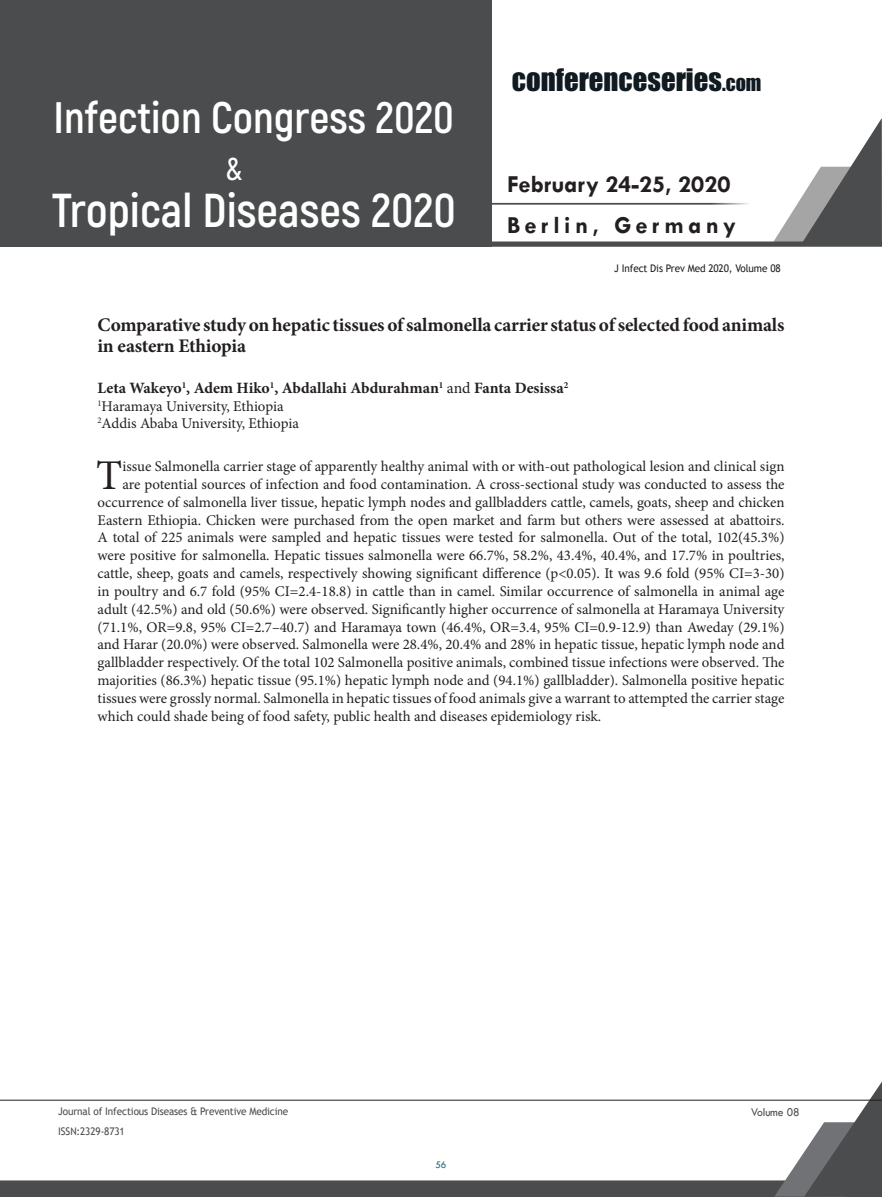
<style>
.page{position:relative;width:882px;height:1197px;background:#fff}
.page>*{position:absolute;margin:0;border:0;box-sizing:border-box;transform-origin:0 0}
.t1{font:700 47.6px "Akrobat";color:#fff}
.t2{font:700 44.1px "Akrobat";color:#fff}
.Abstract{font:42.35px "Minion Pro";color:#231f20}
.t3{font:600 31.5px "Akrobat";color:#fff}
.t4{font:28.7px "Impact";color:#101a21}
.t5{font:700 24.68px/41.1px "Tw Cen";letter-spacing:.02em;color:#231f20}
.t6{font:700 19.25px/21px "Minion Pro";letter-spacing:-.01em;color:#231f20}
.Name{font:700 15.75px "Minion Pro";color:#231f20}
.Abstract-2{font:14.88px "Minion Pro";color:#231f20}
.Affiliation{font:14.88px "Minion Pro";letter-spacing:-.005em;color:#231f20}
.t7{font:12.25px "Tw Cen";letter-spacing:-.01em;color:#4b4c4d;scale:.95 1}
.t8{font:10.5px "Trebuchet MS";letter-spacing:-.01em;color:#4b4c4d;scale:.95 1}
.t9{font:10.5px "Trebuchet MS";letter-spacing:-.01em;color:#231f20;scale:.95 1}
.t10{font:10.5px "Tw Cen";color:#1b6a76;scale:.95 1}
.s1{font-size:20.12px}
.s2{font-weight:400}
</style>
<div class="page">
<div style="left:0;top:0;width:492px;height:247px;background:#4b4c4d"></div>
<svg style="left:492px;top:118px;width:390px;height:129px"></svg>
<hr style="left:486px;top:203px;width:280px;height:2px;background:#4b4c4d">
<svg style="left:0;top:1081px;width:882px;height:116px"></svg>
<hr style="left:0;top:1100px;width:882px;height:1px;background:#231f20">
<h2 class="t2" style="left:54px;top:90px;width:402px">Infection Congress 2020</h2>
<h3 class="t3" style="left:225px;top:149px;width:20px">&amp;</h3>
<h1 class="t1" style="left:52px;top:181px;width:405px">Tropical Diseases 2020</h1>
<h3 class="t4" style="left:512px;top:57px;width:251px">CONFERENCESERIES<span class="s1">.COM</span></h3>
<h3 class="t5" style="left:507px;top:163px;width:230px">February 24-25, 2020<br>Berlin, Germany</h3>
<p class="t9" style="left:614px;top:262px;width:177px">J Infect Dis Prev Med 2020, Volume 08</p>
<p class="t6" style="left:97px;top:315px;width:689px">Comparative study on hepatic tissues of salmonella carrier status of selected food animals in eastern Ethiopia</p>
<p class="Name" style="left:97px;top:377px;width:472px">Leta Wakeyo<sup>1</sup>, Adem Hiko<sup>1</sup>, Abdallahi Abdurahman<sup>1</sup> <span class="s2">and</span> Fanta Desissa<sup>2</sup></p>
<p class="Affiliation" style="left:97px;top:396px;width:188px"><sup>1</sup>Haramaya University, Ethiopia</p>
<p class="Affiliation" style="left:97px;top:414px;width:203px"><sup>2</sup>Addis Ababa University, Ethiopia</p>
<p class="Abstract" style="left:96px;top:447px;width:28px">T</p>
<p class="Abstract-2" style="left:122px;top:456px;width:664px">issue Salmonella carrier stage of apparently healthy animal with or with-out pathological lesion and clinical sign</p>
<p class="Abstract-2" style="left:122px;top:474px;width:664px">are potential sources of infection and food contamination. A cross-sectional study was conducted to assess the</p>
<p class="Abstract-2" style="left:97px;top:492px;width:689px">occurrence of salmonella liver tissue, hepatic lymph nodes and gallbladders cattle, camels, goats, sheep and chicken</p>
<p class="Abstract-2" style="left:97px;top:510px;width:689px">Eastern Ethiopia. Chicken were purchased from the open market and farm but others were assessed at abattoirs.</p>
<p class="Abstract-2" style="left:97px;top:528px;width:689px">A total of 225 animals were sampled and hepatic tissues were tested for salmonella. Out of the total, 102(45.3%)</p>
<p class="Abstract-2" style="left:97px;top:546px;width:689px">were positive for salmonella. Hepatic tissues salmonella were 66.7%, 58.2%, 43.4%, 40.4%, and 17.7% in poultries,</p>
<p class="Abstract-2" style="left:97px;top:563px;width:689px">cattle, sheep, goats and camels, respectively showing significant difference (p&lt;0.05). It was 9.6 fold (95% CI=3-30)</p>
<p class="Abstract-2" style="left:97px;top:581px;width:688px">in poultry and 6.7 fold (95% CI=2.4-18.8) in cattle than in camel. Similar occurrence of salmonella in animal age</p>
<p class="Abstract-2" style="left:97px;top:599px;width:688px">adult (42.5%) and old (50.6%) were observed. Significantly higher occurrence of salmonella at Haramaya University</p>
<p class="Abstract-2" style="left:97px;top:617px;width:689px">(71.1%, OR=9.8, 95% CI=2.7–40.7) and Haramaya town (46.4%, OR=3.4, 95% CI=0.9-12.9) than Aweday (29.1%)</p>
<p class="Abstract-2" style="left:97px;top:635px;width:689px">and Harar (20.0%) were observed. Salmonella were 28.4%, 20.4% and 28% in hepatic tissue, hepatic lymph node and</p>
<p class="Abstract-2" style="left:97px;top:653px;width:689px">gallbladder respectively. Of the total 102 Salmonella positive animals, combined tissue infections were observed. The</p>
<p class="Abstract-2" style="left:97px;top:670px;width:689px">majorities (86.3%) hepatic tissue (95.1%) hepatic lymph node and (94.1%) gallbladder). Salmonella positive hepatic</p>
<p class="Abstract-2" style="left:97px;top:688px;width:688px">tissues were grossly normal. Salmonella in hepatic tissues of food animals give a warrant to attempted the carrier stage</p>
<p class="Abstract-2" style="left:97px;top:706px;width:505px">which could shade being of food safety, public health and diseases epidemiology risk.</p>
<p class="t8" style="left:58px;top:1105px;width:244px">Journal of Infectious Diseases &amp; Preventive Medicine</p>
<p class="t7" style="left:751px;top:1104px;width:53px">Volume 08</p>
<p class="t8" style="left:58px;top:1125px;width:72px">ISSN:2329-8731</p>
<p class="t10" style="left:436px;top:1159px;width:13px">56</p>
</div>
